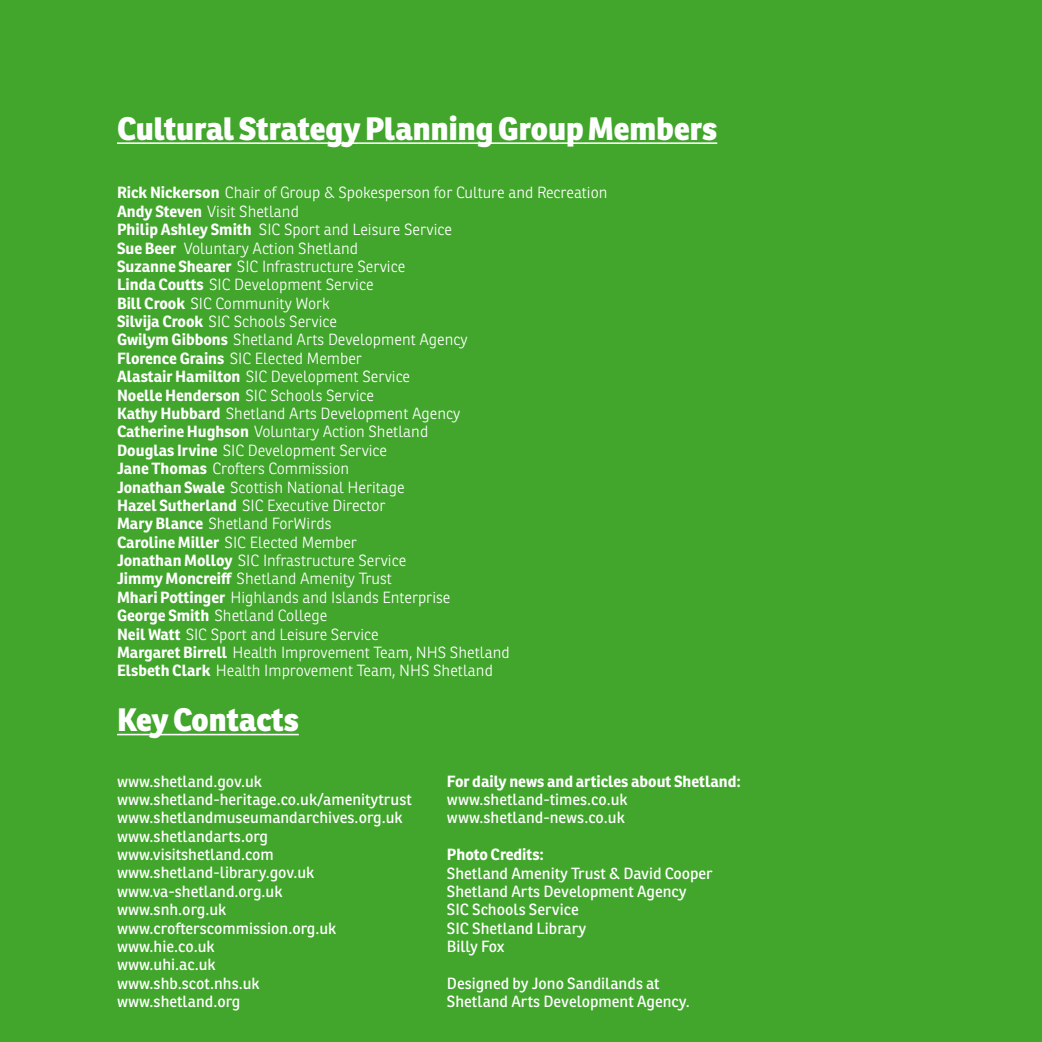
<style>
.page{position:relative;width:1042px;height:1042px;background:#41a62b}
.page>*{position:absolute;margin:0;border:0;box-sizing:border-box;transform-origin:0 0}
.t1{font:800 31.5px "Ronnia";color:#fff}
.t2{font:300 15.75px/18.4px "Ronnia";color:#fff}
.t3{font:15.75px/18.4px "Ronnia";color:#fff}
.t4{font:700 15.75px "Ronnia";color:#fff}
.s1{font-weight:700}
</style>
<div class="page">
<hr style="left:117px;top:142px;width:600px;height:2px;background:#fff">
<hr style="left:117px;top:734px;width:182px;height:1px;background:#fff">
<h1 class="t1" style="left:117px;top:108px;width:602px">Cultural Strategy Planning Group Members</h1>
<p class="t2" style="left:117px;top:184px;width:492px"><span class="s1">Rick Nickerson</span> Chair of Group &amp; Spokesperson for Culture and Recreation <span class="s1">Andy Steven</span> Visit Shetland<br><span class="s1">Philip Ashley Smith</span> SIC Sport and Leisure Service<br><span class="s1">Sue Beer</span> Voluntary Action Shetland<br><span class="s1">Suzanne Shearer</span> SIC Infrastructure Service<br><span class="s1">Linda Coutts</span> SIC Development Service<br><span class="s1">Bill Crook</span> SIC Community Work<br><span class="s1">Silvija Crook</span> SIC Schools Service<br><span class="s1">Gwilym Gibbons</span> Shetland Arts Development Agency<br><span class="s1">Florence Grains</span> SIC Elected Member<br><span class="s1">Alastair Hamilton</span> SIC Development Service<br><span class="s1">Noelle Henderson</span> SIC Schools Service<br><span class="s1">Kathy Hubbard</span> Shetland Arts Development Agency<br><span class="s1">Catherine Hughson</span> Voluntary Action Shetland<br><span class="s1">Douglas Irvine</span> SIC Development Service<br><span class="s1">Jane Thomas</span> Crofters Commission<br><span class="s1">Jonathan Swale</span> Scottish National Heritage<br><span class="s1">Hazel Sutherland</span> SIC Executive Director<br><span class="s1">Mary Blance</span> Shetland ForWirds<br><span class="s1">Caroline Miller</span> SIC Elected Member<br><span class="s1">Jonathan Molloy</span> SIC Infrastructure Service<br><span class="s1">Jimmy Moncreiff</span> Shetland Amenity Trust<br><span class="s1">Mhari Pottinger</span> Highlands and Islands Enterprise<br><span class="s1">George Smith</span> Shetland College<br><span class="s1">Neil Watt</span> SIC Sport and Leisure Service<br><span class="s1">Margaret Birrell</span> Health Improvement Team, NHS Shetland<br><span class="s1">Elsbeth Clark</span> Health Improvement Team, NHS Shetland</p>
<h1 class="t1" style="left:117px;top:700px;width:183px">Key Contacts</h1>
<p class="t3" style="left:117px;top:771px;width:296px">www.shetland.gov.uk www.shetland-heritage.co.uk/amenitytrust www.shetlandmuseumandarchives.org.uk www.shetlandarts.org www.visitshetland.com www.shetland-library.gov.uk www.va-shetland.org.uk<br>www.snh.org.uk www.crofterscommission.org.uk www.hie.co.uk<br>www.uhi.ac.uk<br>www.shb.scot.nhs.uk<br>www.shetland.org</p>
<p class="t4" style="left:447px;top:771px;width:296px">For daily news and articles about Shetland:</p>
<p class="t3" style="left:447px;top:790px;width:182px">www.shetland-times.co.uk www.shetland-news.co.uk</p>
<p class="t4" style="left:447px;top:844px;width:99px">Photo Credits:</p>
<p class="t3" style="left:447px;top:863px;width:267px">Shetland Amenity Trust &amp; David Cooper<br>Shetland Arts Development Agency<br>SIC Schools Service<br>SIC Shetland Library<br>Billy Fox</p>
<p class="t3" style="left:447px;top:974px;width:244px">Designed by Jono Sandilands at<br>Shetland Arts Development Agency.</p>
</div>
